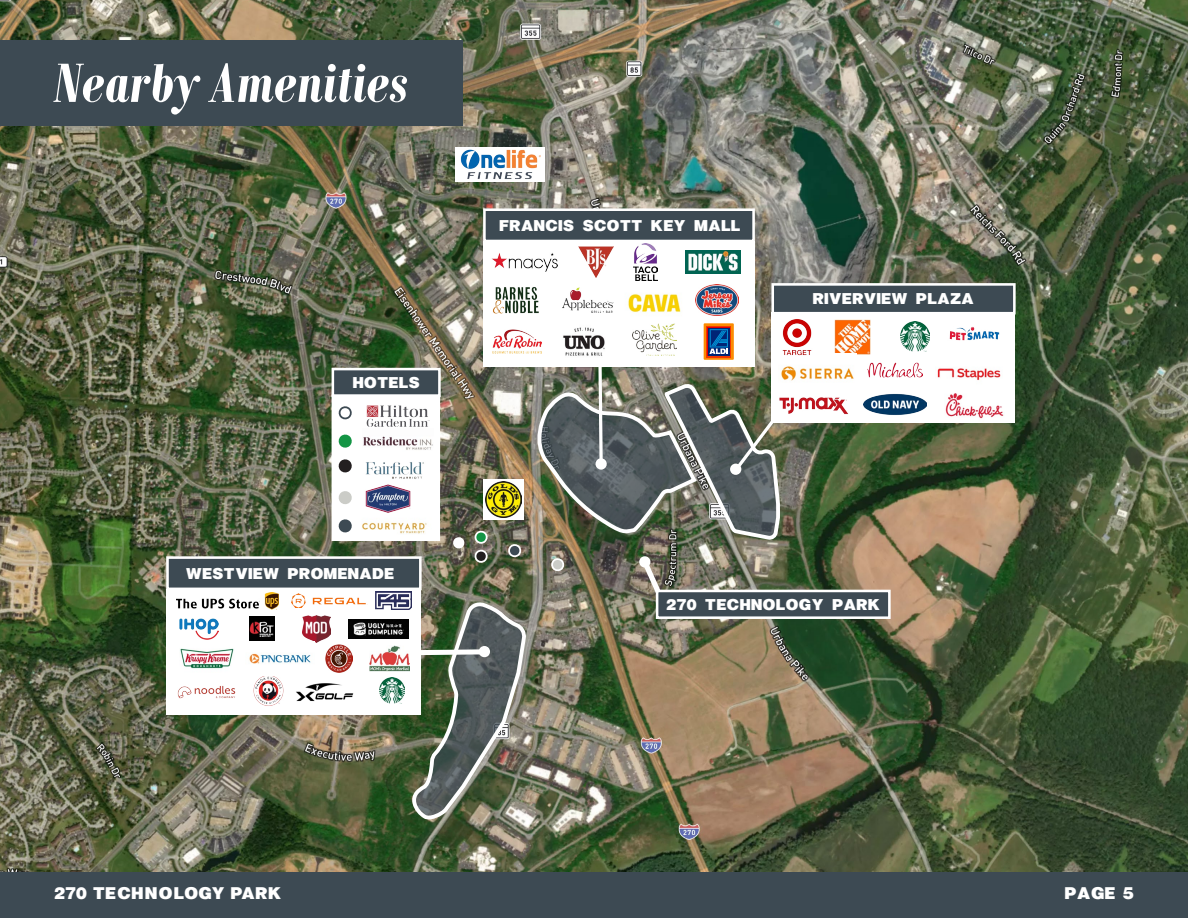
<style>
.page{position:relative;width:1188px;height:918px;background:#fff}
.page>*{position:absolute;margin:0;border:0;box-sizing:border-box;transform-origin:0 0}
.t1{font:italic 700 60px "Bodoni MT Condensed";color:#fff}
.t2{font:700 18px "Helvetica Black Original";color:#fff}
.t3{font:700 16.65px "Helvetica Black Original";color:#fff}
</style>
<div class="page">
<div style="left:0;top:872px;width:1188px;height:46px;background:#3d4a53"></div>
<img style="left:0;top:0;width:1188px;height:872px">
<div style="left:166px;top:589px;width:255px;height:125px;background:#fff"></div>
<div style="left:168px;top:558px;width:252px;height:31px;background:#3d4a53"></div>
<div style="left:166px;top:556px;width:256px;height:34px;border:3px solid #fff"></div>
<div style="left:771px;top:312px;width:244px;height:111px;background:#fff"></div>
<div style="left:773px;top:284px;width:241px;height:29px;background:#3d4a53"></div>
<div style="left:771px;top:283px;width:245px;height:31px;border:3px solid #fff"></div>
<img style="left:949px;top:327px;width:51px;height:13px">
<img style="left:945px;top:393px;width:59px;height:26px">
<img style="left:835px;top:319px;width:35px;height:35px">
<img style="left:867px;top:362px;width:55px;height:16px">
<img style="left:863px;top:393px;width:64px;height:22px">
<img style="left:937px;top:368px;width:64px;height:12px">
<img style="left:900px;top:322px;width:30px;height:30px">
<img style="left:824px;top:368px;width:30px;height:11px">
<img style="left:786px;top:319px;width:22px;height:5px">
<img style="left:823px;top:397px;width:25px;height:17px">
<div style="left:483px;top:241px;width:272px;height:125px;background:#fff"></div>
<div style="left:484px;top:210px;width:270px;height:31px;background:#3d4a53"></div>
<div style="left:483px;top:208px;width:272px;height:34px;border:3px solid #fff"></div>
<img style="left:492px;top:253px;width:66px;height:19px">
<img style="left:613px;top:293px;width:83px;height:20px">
<img style="left:563px;top:287px;width:50px;height:25px">
<img style="left:493px;top:287px;width:46px;height:27px">
<img style="left:578px;top:246px;width:36px;height:32px">
<img style="left:686px;top:251px;width:55px;height:22px">
<img style="left:634px;top:244px;width:24px;height:36px">
<img style="left:696px;top:284px;width:43px;height:32px">
<svg style="left:704px;top:323px;width:30px;height:37px"></svg>
<img style="left:176px;top:592px;width:102px;height:17px">
<img style="left:326px;top:645px;width:10px;height:27px">
<img style="left:179px;top:619px;width:40px;height:20px">
<img style="left:249px;top:616px;width:26px;height:25px">
<img style="left:303px;top:616px;width:27px;height:26px">
<img style="left:177px;top:686px;width:59px;height:13px">
<img style="left:253px;top:676px;width:31px;height:30px">
<img style="left:249px;top:641px;width:65px;height:23px">
<img style="left:291px;top:593px;width:45px;height:15px">
<img style="left:296px;top:683px;width:40px;height:19px">
<img style="left:180px;top:648px;width:54px;height:21px">
<div style="left:657px;top:591px;width:232px;height:27px;background:#3d4a53"></div>
<div style="left:656px;top:590px;width:235px;height:29px;border:3px solid #fff"></div>
<div style="left:332px;top:368px;width:109px;height:29px;border:3px solid #fff"></div>
<img style="left:336px;top:324px;width:487px;height:496px">
<img style="left:363px;top:392px;width:69px;height:47px">
<div style="left:455px;top:147px;width:90px;height:35px;background:#fff"></div>
<img style="left:460px;top:149px;width:81px;height:30px">
<svg style="left:483px;top:479px;width:40px;height:41px"></svg>
<img style="left:486px;top:482px;width:35px;height:35px">
<div style="left:0;top:40px;width:462px;height:85px;background:#3d4a53"></div>
<h1 class="t1" style="left:54px;top:47px;width:355px">Nearby Amenities</h1>
<p class="t3" style="left:352px;top:374px;width:69px">HOTELS</p>
<p class="t3" style="left:186px;top:565px;width:210px">WESTVIEW PROMENADE</p>
<p class="t3" style="left:499px;top:217px;width:243px">FRANCIS SCOTT KEY MALL</p>
<p class="t3" style="left:813px;top:290px;width:163px">RIVERVIEW PLAZA</p>
<p class="t3" style="left:666px;top:596px;width:215px">270 TECHNOLOGY PARK</p>
<p class="t2" style="left:54px;top:884px;width:229px">270 TECHNOLOGY PARK</p>
<p class="t2" style="left:1065px;top:884px;width:71px">PAGE 5</p>
</div>
